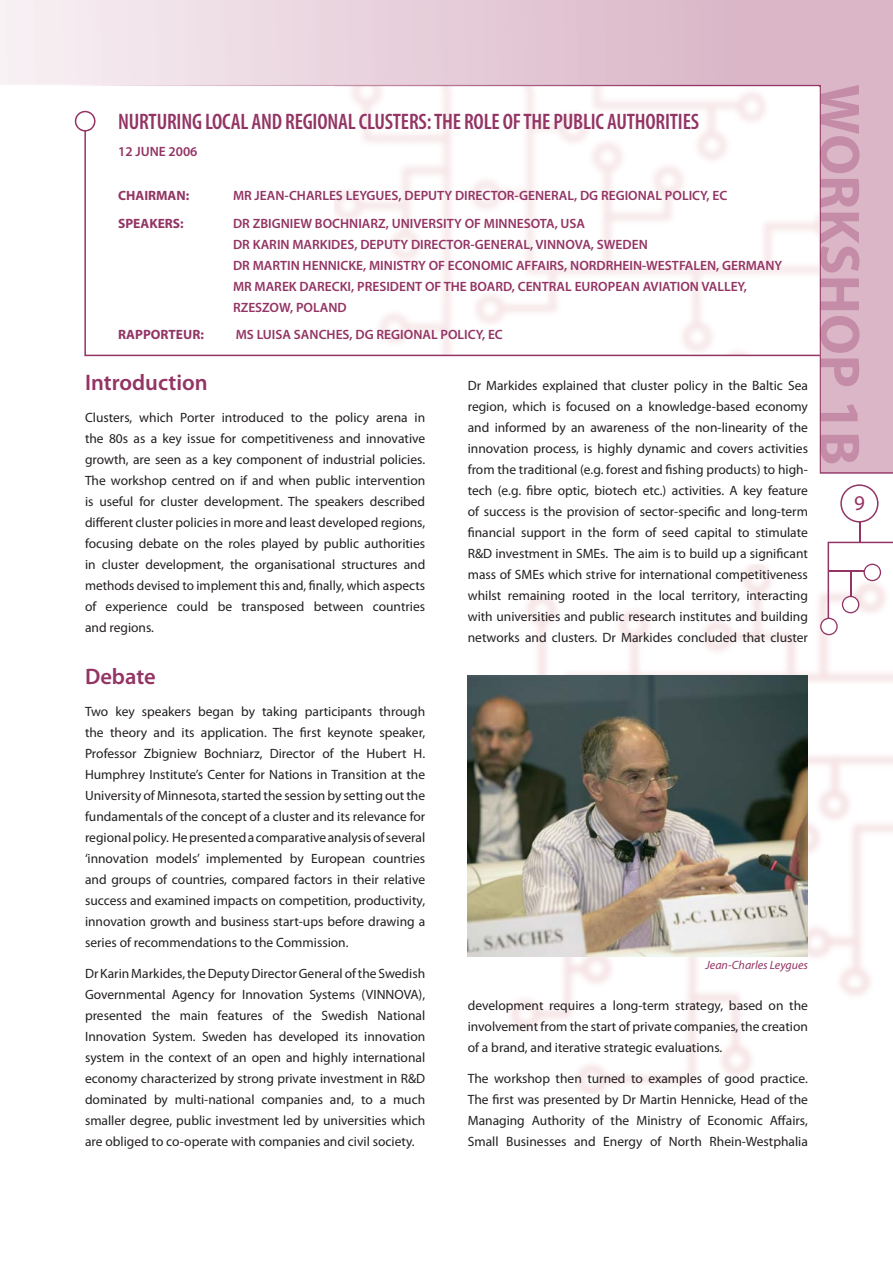
<style>
.page{position:relative;width:893px;height:1263px;background:#fff}
.page>*{position:absolute;margin:0;border:0;box-sizing:border-box;transform-origin:0 0}
.t1{font:700 57px "Myriad Pro";color:#c48ca7}
.t2{font:600 condensed 22.5px "Myriad Pro";letter-spacing:-.01em;color:#933464}
.t3{font:600 22.5px "Myriad Pro";color:#933464}
.t4{font:21px "Myriad Pro";color:#933464}
.t5{font:13.5px/21px "Myriad Pro";color:#231f20;text-align:justify}
.t6{font:600 13.5px/21px "Myriad Pro";color:#933464}
.t7{font:700 13.5px "Myriad Pro";color:#933464}
.t8{font:italic 12px "Myriad Pro";color:#933464}
</style>
<div class="page">
<svg style="left:0;top:0;width:893px;height:85px;background:#e6cdd9"></svg>
<img style="left:494px;top:565px;width:399px;height:529px">
<div style="left:81px;top:85px;width:812px;height:389px;background:#dab6c7"></div>
<svg style="left:74px;top:86px;width:745px;height:388px"></svg>
<hr style="left:859px;top:519px;width:2px;height:23px;background:#933464">
<svg style="left:840px;top:484px;width:38px;height:39px"></svg>
<svg style="left:820px;top:542px;width:73px;height:93px"></svg>
<img style="left:334px;top:85px;width:485px;height:44px">
<img style="left:334px;top:91px;width:481px;height:38px">
<img style="left:468px;top:676px;width:340px;height:280px">
<svg style="left:84px;top:129px;width:736px;height:227px"></svg>
<svg style="left:75px;top:111px;width:21px;height:21px"></svg>
<h2 class="t2" style="left:118px;top:112px;width:582px">NURTURING LOCAL AND REGIONAL CLUSTERS: THE ROLE OF THE PUBLIC AUTHORITIES</h2>
<p class="t6" style="left:118px;top:142px;width:81px">12 JUNE 2006</p>
<p class="t7" style="left:118px;top:191px;width:73px">CHAIRMAN:</p>
<p class="t6" style="left:233px;top:186px;width:496px">MR JEAN-CHARLES LEYGUES, DEPUTY DIRECTOR-GENERAL, DG REGIONAL POLICY, EC</p>
<p class="t7" style="left:118px;top:218px;width:67px">SPEAKERS:</p>
<p class="t6" style="left:233px;top:213px;width:551px">DR ZBIGNIEW BOCHNIARZ, UNIVERSITY OF MINNESOTA, USA<br>DR KARIN MARKIDES, DEPUTY DIRECTOR-GENERAL, VINNOVA, SWEDEN<br>DR MARTIN HENNICKE, MINISTRY OF ECONOMIC AFFAIRS, NORDRHEIN-WESTFALEN, GERMANY MR MAREK DARECKI, PRESIDENT OF THE BOARD, CENTRAL EUROPEAN AVIATION VALLEY, RZESZOW, POLAND</p>
<p class="t7" style="left:118px;top:329px;width:87px">RAPPORTEUR:</p>
<p class="t6" style="left:236px;top:325px;width:269px">MS LUISA SANCHES, DG REGIONAL POLICY, EC</p>
<h2 class="t3" style="left:85px;top:374px;width:124px">Introduction</h2>
<p class="t5" style="left:85px;top:407px;width:342px">Clusters, which Porter introduced to the policy arena in the 80s as a key issue for competitiveness and innovative growth, are seen as a key component of industrial policies.<br>The workshop centred on if and when public intervention is useful for cluster development. The speakers described different cluster policies in more and least developed regions, focusing debate on the roles played by public authorities in cluster development, the organisational structures and methods devised to implement this and, finally, which aspects of experience could be transposed between countries and regions.</p>
<h2 class="t3" style="left:85px;top:668px;width:72px">Debate</h2>
<p class="t5" style="left:85px;top:701px;width:342px">Two key speakers began by taking participants through the theory and its application. The first keynote speaker, Professor Zbigniew Bochniarz, Director of the Hubert H.<br>Humphrey Institute’s Center for Nations in Transition at the University of Minnesota, started the session by setting out the fundamentals of the concept of a cluster and its relevance for regional policy. He presented a comparative analysis of several ‘innovation models’ implemented by European countries and groups of countries, compared factors in their relative success and examined impacts on competition, productivity, innovation growth and business start-ups before drawing a series of recommendations to the Commission.</p>
<p class="t5" style="left:85px;top:964px;width:342px">Dr Karin Markides, the Deputy Director General of the Swedish Governmental Agency for Innovation Systems (VINNOVA), presented the main features of the Swedish National Innovation System. Sweden has developed its innovation system in the context of an open and highly international economy characterized by strong private investment in R&amp;D dominated by multi-national companies and, to a much smaller degree, public investment led by universities which are obliged to co-operate with companies and civil society.</p>
<p class="t5" style="left:468px;top:376px;width:342px">Dr Markides explained that cluster policy in the Baltic Sea region, which is focused on a knowledge-based economy and informed by an awareness of the non-linearity of the innovation process, is highly dynamic and covers activities from the traditional (e.g. forest and fishing products) to high&shy;tech (e.g. fibre optic, biotech etc.) activities. A key feature of success is the provision of sector-specific and long-term financial support in the form of seed capital to stimulate R&amp;D investment in SMEs. The aim is to build up a significant mass of SMEs which strive for international competitiveness whilst remaining rooted in the local territory, interacting with universities and public research institutes and building networks and clusters. Dr Markides concluded that cluster</p>
<p class="t8" style="left:705px;top:960px;width:104px">Jean-Charles Leygues</p>
<p class="t5" style="left:468px;top:995px;width:342px">development requires a long-term strategy, based on the involvement from the start of private companies, the creation of a brand, and iterative strategic evaluations.</p>
<p class="t5" style="left:468px;top:1069px;width:342px">The workshop then turned to examples of good practice.<br>The first was presented by Dr Martin Hennicke, Head of the Managing Authority of the Ministry of Economic Affairs, Small Businesses and Energy of North Rhein-Westphalia</p>
<h1 class="t1" style="left:861px;top:84px;width:383px;rotate:90deg">WORKSHOP 1B</h1>
<h3 class="t4" style="left:854px;top:495px;width:12px">9</h3>
</div>
